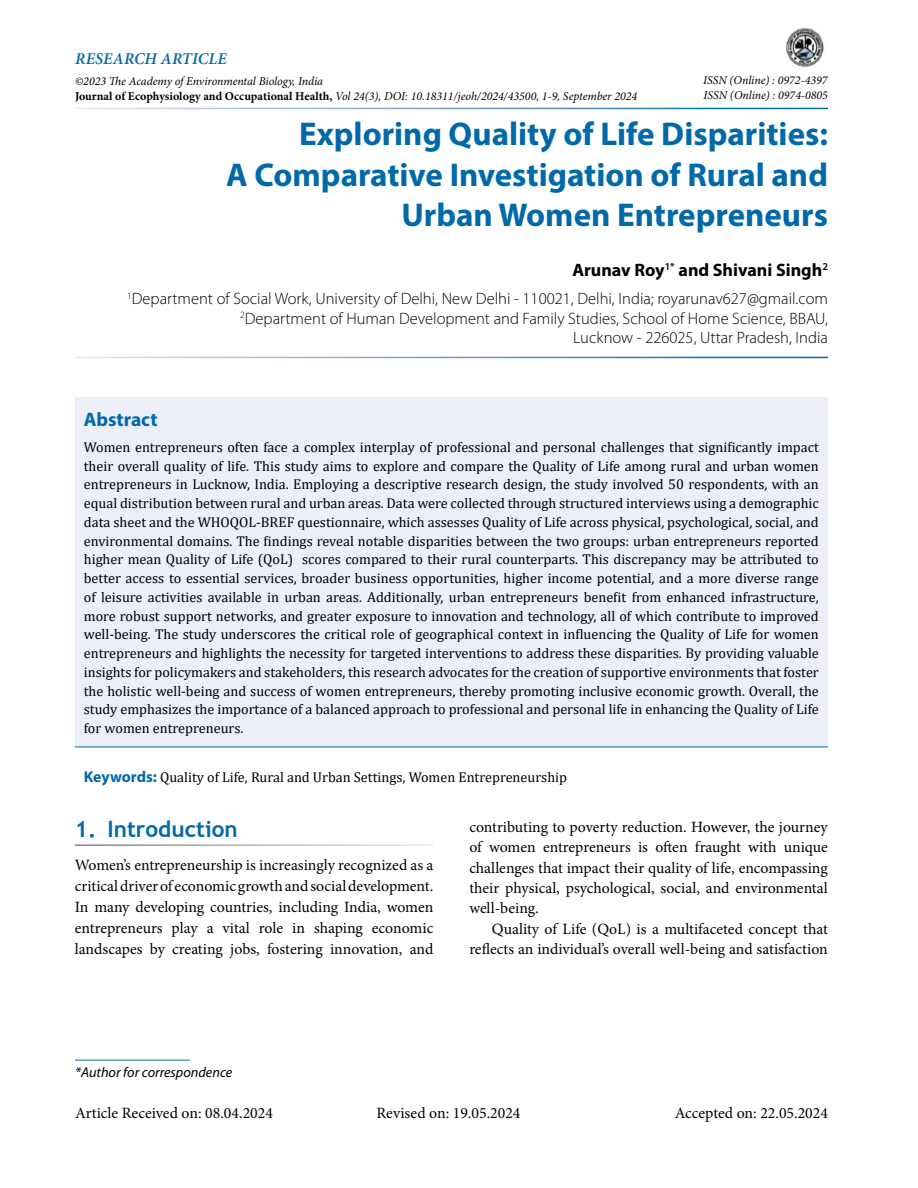
<style>
.page{position:relative;width:918px;height:1188px;background:#fff}
.page>*{position:absolute;margin:0;border:0;box-sizing:border-box;transform-origin:0 0}
.t1{font:700 33px/40.5px "Myriad Pro";color:#0069aa;text-align:right}
.t2{font:700 22.5px "Trebuchet MS";color:#0069aa}
.t3{font:700 19.5px "Myriad Pro";color:#0069aa}
.t4{font:700 18px "Myriad Pro";color:#000}
.t5{font:300 16.5px/19.5px "Myriad Pro";color:#000;text-align:right}
.t6{font:italic 600 16.5px "Minion Pro";letter-spacing:.01em;color:#0069aa}
.t7{font:15.75px/20.4px "Minion Pro";color:#000;text-align:justify}
.t8{font:14.25px/18.8px "Cambria";color:#000;text-align:justify}
.t9{font:italic 14.25px "Myriad Pro";color:#000}
.t10{font:italic 12px/15.1px "Minion Pro";color:#000}
.s1{font-weight:700;font-style:normal}
.s2{font-family:"Myriad Pro";font-weight:700;font-size:15.75px;color:#0069aa}
</style>
<div class="page">
<div style="left:75px;top:397px;width:753px;height:350px;background:#eceff7"></div>
<hr style="left:75px;top:747px;width:753px;height:1px;background:#0069aa">
<img style="left:786px;top:28px;width:38px;height:39px">
<hr style="left:75px;top:1060px;width:115px;height:1px;background:#0069aa">
<p class="t6" style="left:75px;top:47px;width:153px">RESEARCH ARTICLE</p>
<p class="t10" style="left:75px;top:73px;width:250px">©2023 The Academy of Environmental Biology, India</p>
<p class="t10" style="left:75px;top:89px;width:564px"><span class="s1">Journal of Ecophysiology and Occupational Health,</span> Vol 24(3), DOI: 10.18311/jeoh/2024/43500, 1-9, September 2024</p>
<p class="t10" style="left:703px;top:72px;width:126px">ISSN (Online) : 0972-4397<br>ISSN (Online) : 0974-0805</p>
<h1 class="t1" style="left:226px;top:113px;width:603px">Exploring Quality of Life Disparities:<br>A Comparative Investigation of Rural and<br>Urban Women Entrepreneurs</h1>
<p class="t4" style="left:572px;top:258px;width:257px">Arunav Roy<sup>1*</sup> and Shivani Singh<sup>2</sup></p>
<p class="t5" style="left:127px;top:289px;width:702px"><sup>1</sup>Department of Social Work, University of Delhi, New Delhi - 110021, Delhi, India; royarunav627@gmail.com<br><sup>2</sup>Department of Human Development and Family Studies, School of Home Science, BBAU,<br>Lucknow - 226025, Uttar Pradesh, India</p>
<h3 class="t3" style="left:84px;top:406px;width:75px">Abstract</h3>
<p class="t8" style="left:84px;top:438px;width:737px">Women entrepreneurs often face a complex interplay of professional and personal challenges that significantly impact their overall quality of life. This study aims to explore and compare the Quality of Life among rural and urban women entrepreneurs in Lucknow, India. Employing a descriptive research design, the study involved 50 respondents, with an equal distribution between rural and urban areas. Data were collected through structured interviews using a demographic data sheet and the WHOQOL-BREF questionnaire, which assesses Quality of Life across physical, psychological, social, and environmental domains. The findings reveal notable disparities between the two groups: urban entrepreneurs reported higher mean Quality of Life (QoL) scores compared to their rural counterparts. This discrepancy may be attributed to better access to essential services, broader business opportunities, higher income potential, and a more diverse range of leisure activities available in urban areas. Additionally, urban entrepreneurs benefit from enhanced infrastructure, more robust support networks, and greater exposure to innovation and technology, all of which contribute to improved well-being. The study underscores the critical role of geographical context in influencing the Quality of Life for women entrepreneurs and highlights the necessity for targeted interventions to address these disparities. By providing valuable insights for policymakers and stakeholders, this research advocates for the creation of supportive environments that foster the holistic well-being and success of women entrepreneurs, thereby promoting inclusive economic growth. Overall, the study emphasizes the importance of a balanced approach to professional and personal life in enhancing the Quality of Life for women entrepreneurs.</p>
<p class="t8" style="left:84px;top:768px;width:485px"><span class="s2">Keywords:</span> Quality of Life, Rural and Urban Settings, Women Entrepreneurship</p>
<h2 class="t2" style="left:75px;top:815px;width:164px">1. Introduction</h2>
<p class="t7" style="left:75px;top:855px;width:360px;line-height:21px">Women’s entrepreneurship is increasingly recognized as a critical driver of economic growth and social development.<br>In many developing countries, including India, women entrepreneurs play a vital role in shaping economic landscapes by creating jobs, fostering innovation, and</p>
<p class="t7" style="left:469px;top:817px;width:360px">contributing to poverty reduction. However, the journey of women entrepreneurs is often fraught with unique challenges that impact their quality of life, encompassing their physical, psychological, social, and environmental well-being.</p>
<p class="t7" style="left:469px;top:919px;width:360px;text-align:right">Quality of Life (QoL) is a multifaceted concept that reflects an individual’s overall well-being and satisfaction</p>
<p class="t9" style="left:75px;top:1063px;width:159px">*Author for correspondence</p>
<p class="t7" style="left:75px;top:1103px;width:199px">Article Received on: 08.04.2024</p>
<p class="t7" style="left:377px;top:1103px;width:146px">Revised on: 19.05.2024</p>
<p class="t7" style="left:675px;top:1103px;width:155px">Accepted on: 22.05.2024</p>
</div>
